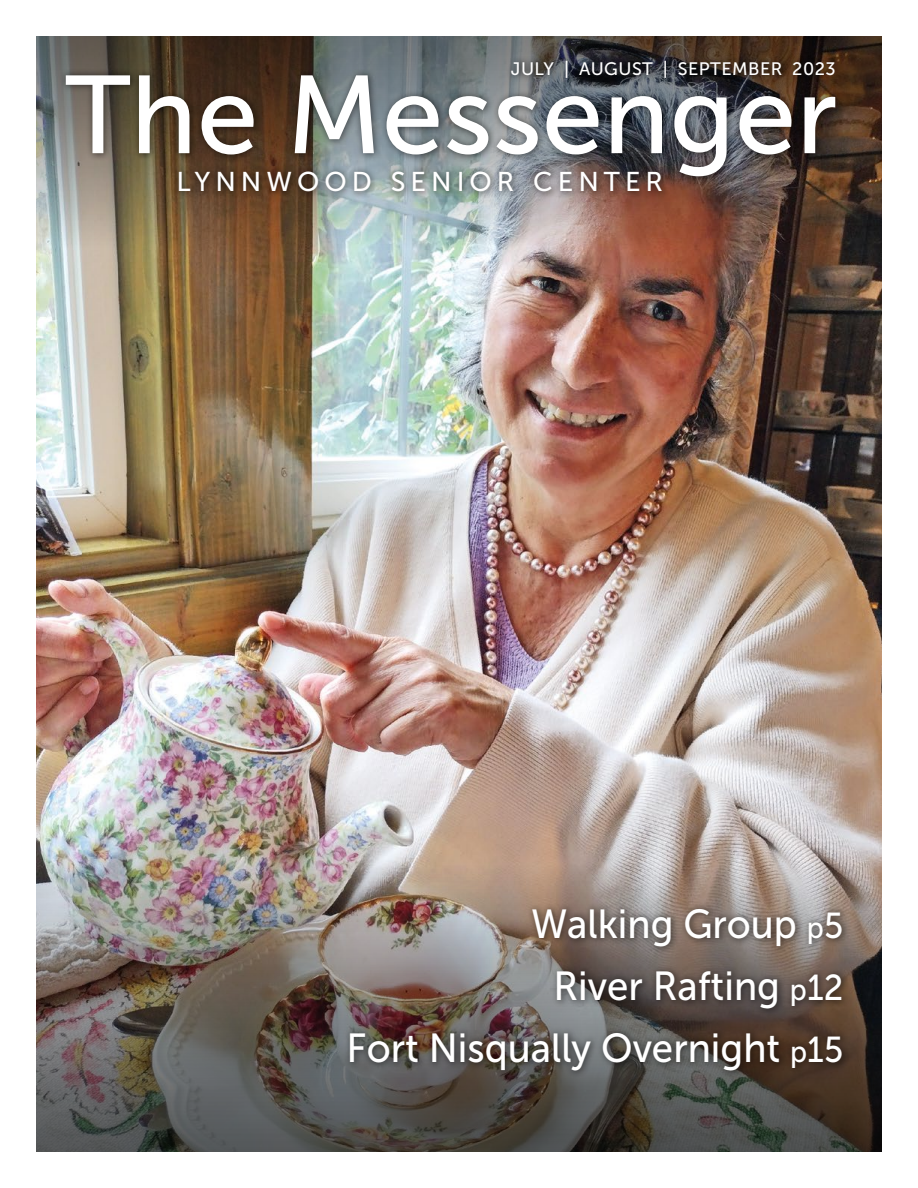
<style>
.page{position:relative;width:918px;height:1188px;background:#fff}
.page>*{position:absolute;margin:0;border:0;box-sizing:border-box;transform-origin:0 0}
.t1{font:110.25px "Museo Sans 500";color:#fff}
.t2{font:40.5px/62.1px "Museo Sans 500";color:#fff;text-align:right;scale:.95 1}
.t3{font:27.15px "Museo Sans 500";letter-spacing:.185em;color:#fff}
.t4{font:18px "Museo Sans 500";letter-spacing:.025em;color:#fff}
.s1{font-size:30px}
.s2{font-size:36px}
</style>
<div class="page">
<img style="left:36px;top:248px;width:846px;height:616px">
<img style="left:36px;top:36px;width:846px;height:212px">
<div style="left:172px;top:165px;width:499px;height:34px;background:#000;opacity:.5"></div>
<div style="left:505px;top:54px;width:338px;height:32px;background:#000;opacity:.5"></div>
<div style="left:59px;top:68px;width:785px;height:117px;background:#000;opacity:.5"></div>
<img style="left:36px;top:864px;width:846px;height:288px">
<div style="left:344px;top:902px;width:507px;height:177px;background:#000;opacity:.5"></div>
<p class="t4" style="left:511px;top:59px;width:326px">JULY | AUGUST | SEPTEMBER 2023</p>
<h1 class="t1" style="left:65px;top:55px;width:774px">The Messenger</h1>
<p class="t3" style="left:176px;top:166px;width:488px">LYNNWOOD SENIOR CENTER</p>
<p class="t2" style="left:347px;top:893px;width:524px">Walking Group <span class="s1">p</span><span class="s2">5<br></span>River Rafting <span class="s1">p</span><span class="s2">12<br></span>Fort Nisqually Overnight <span class="s1">p</span><span class="s2">15</span></p>
</div>
